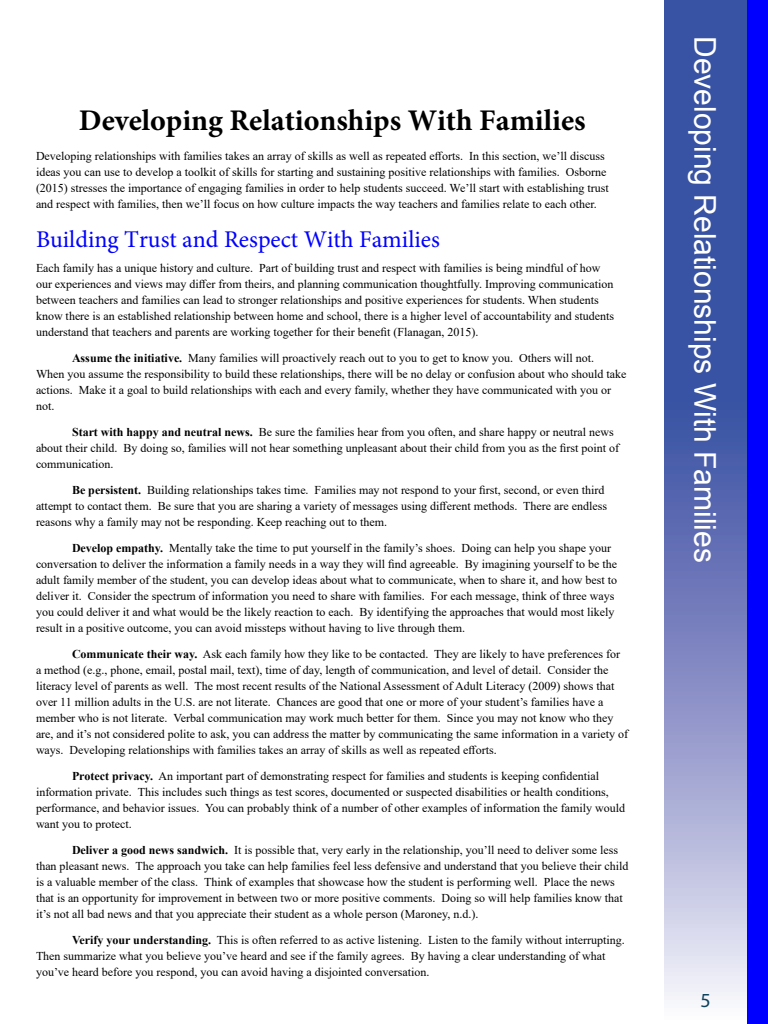
<style>
.page{position:relative;width:768px;height:1024px;background:#fff}
.page>*{position:absolute;margin:0;border:0;box-sizing:border-box;transform-origin:0 0}
.t1{font:30px "Arial";color:#fff}
.Headline_New{font:700 30px "Minion Pro";color:#000}
.Subhead_New{font:24px "Minion Pro";color:#00f}
.t2{font:20px "Myriad Pro";color:#0e435e}
.Body_Copy{font:12px/16px "Times New Roman";color:#000}
.s1{font-weight:700}
</style>
<div class="page">
<svg style="left:664px;top:0;width:83px;height:1000px;background:#6c7cba"></svg>
<div style="left:747px;top:0;width:21px;height:1024px;background:#00f"></div>
<p class="Headline_New" style="left:79px;top:99px;width:508px">Developing Relationships With Families</p>
<p class="Body_Copy" style="left:36px;top:147px;width:574px">Developing relationships with families takes an array of skills as well as repeated efforts. In this section, we’ll discuss ideas you can use to develop a toolkit of skills for starting and sustaining positive relationships with families. Osborne (2015) stresses the importance of engaging families in order to help students succeed. We’ll start with establishing trust and respect with families, then we’ll focus on how culture impacts the way teachers and families relate to each other.</p>
<p class="Subhead_New" style="left:36px;top:223px;width:405px">Building Trust and Respect With Families</p>
<p class="Body_Copy" style="left:36px;top:259px;width:580px">Each family has a unique history and culture. Part of building trust and respect with families is being mindful of how our experiences and views may differ from theirs, and planning communication thoughtfully. Improving communication between teachers and families can lead to stronger relationships and positive experiences for students. When students know there is an established relationship between home and school, there is a higher level of accountability and students understand that teachers and parents are working together for their benefit (Flanagan, 2015).</p>
<p class="Body_Copy" style="left:36px;top:349px;width:592px;text-indent:36px"><span class="s1">Assume the initiative.</span> Many families will proactively reach out to you to get to know you. Others will not.<br>When you assume the responsibility to build these relationships, there will be no delay or confusion about who should take actions. Make it a goal to build relationships with each and every family, whether they have communicated with you or not.</p>
<p class="Body_Copy" style="left:36px;top:423px;width:585px;text-indent:36px"><span class="s1">Start with happy and neutral news.</span> Be sure the families hear from you often, and share happy or neutral news about their child. By doing so, families will not hear something unpleasant about their child from you as the first point of communication.</p>
<p class="Body_Copy" style="left:36px;top:481px;width:573px;text-indent:36px"><span class="s1">Be persistent.</span> Building relationships takes time. Families may not respond to your first, second, or even third attempt to contact them. Be sure that you are sharing a variety of messages using different methods. There are endless reasons why a family may not be responding. Keep reaching out to them.</p>
<p class="Body_Copy" style="left:36px;top:539px;width:583px;text-indent:36px"><span class="s1">Develop empathy.</span> Mentally take the time to put yourself in the family’s shoes. Doing can help you shape your conversation to deliver the information a family needs in a way they will find agreeable. By imagining yourself to be the adult family member of the student, you can develop ideas about what to communicate, when to share it, and how best to deliver it. Consider the spectrum of information you need to share with families. For each message, think of three ways you could deliver it and what would be the likely reaction to each. By identifying the approaches that would most likely result in a positive outcome, you can avoid missteps without having to live through them.</p>
<p class="Body_Copy" style="left:36px;top:645px;width:594px;text-indent:36px"><span class="s1">Communicate their way.</span> Ask each family how they like to be contacted. They are likely to have preferences for a method (e.g., phone, email, postal mail, text), time of day, length of communication, and level of detail. Consider the literacy level of parents as well. The most recent results of the National Assessment of Adult Literacy (2009) shows that over 11 million adults in the U.S. are not literate. Chances are good that one or more of your student’s families have a member who is not literate. Verbal communication may work much better for them. Since you may not know who they are, and it’s not considered polite to ask, you can address the matter by communicating the same information in a variety of ways. Developing relationships with families takes an array of skills as well as repeated efforts.</p>
<p class="Body_Copy" style="left:36px;top:767px;width:591px;text-indent:36px"><span class="s1">Protect privacy.</span> An important part of demonstrating respect for families and students is keeping confidential information private. This includes such things as test scores, documented or suspected disabilities or health conditions, performance, and behavior issues. You can probably think of a number of other examples of information the family would want you to protect.</p>
<p class="Body_Copy" style="left:36px;top:841px;width:594px;text-indent:36px"><span class="s1">Deliver a good news sandwich.</span> It is possible that, very early in the relationship, you’ll need to deliver some less than pleasant news. The approach you take can help families feel less defensive and understand that you believe their child is a valuable member of the class. Think of examples that showcase how the student is performing well. Place the news that is an opportunity for improvement in between two or more positive comments. Doing so will help families know that it’s not all bad news and that you appreciate their student as a whole person (Maroney, n.d.).</p>
<p class="Body_Copy" style="left:36px;top:931px;width:590px;text-indent:36px"><span class="s1">Verify your understanding.</span> This is often referred to as active listening. Listen to the family without interrupting.<br>Then summarize what you believe you’ve heard and see if the family agrees. By having a clear understanding of what you’ve heard before you respond, you can avoid having a disjointed conversation.</p>
<p class="t1" style="left:726px;top:36px;width:528px;rotate:90deg">Developing Relationships With Families</p>
<h3 class="t2" style="left:700px;top:988px;width:12px">5</h3>
</div>
